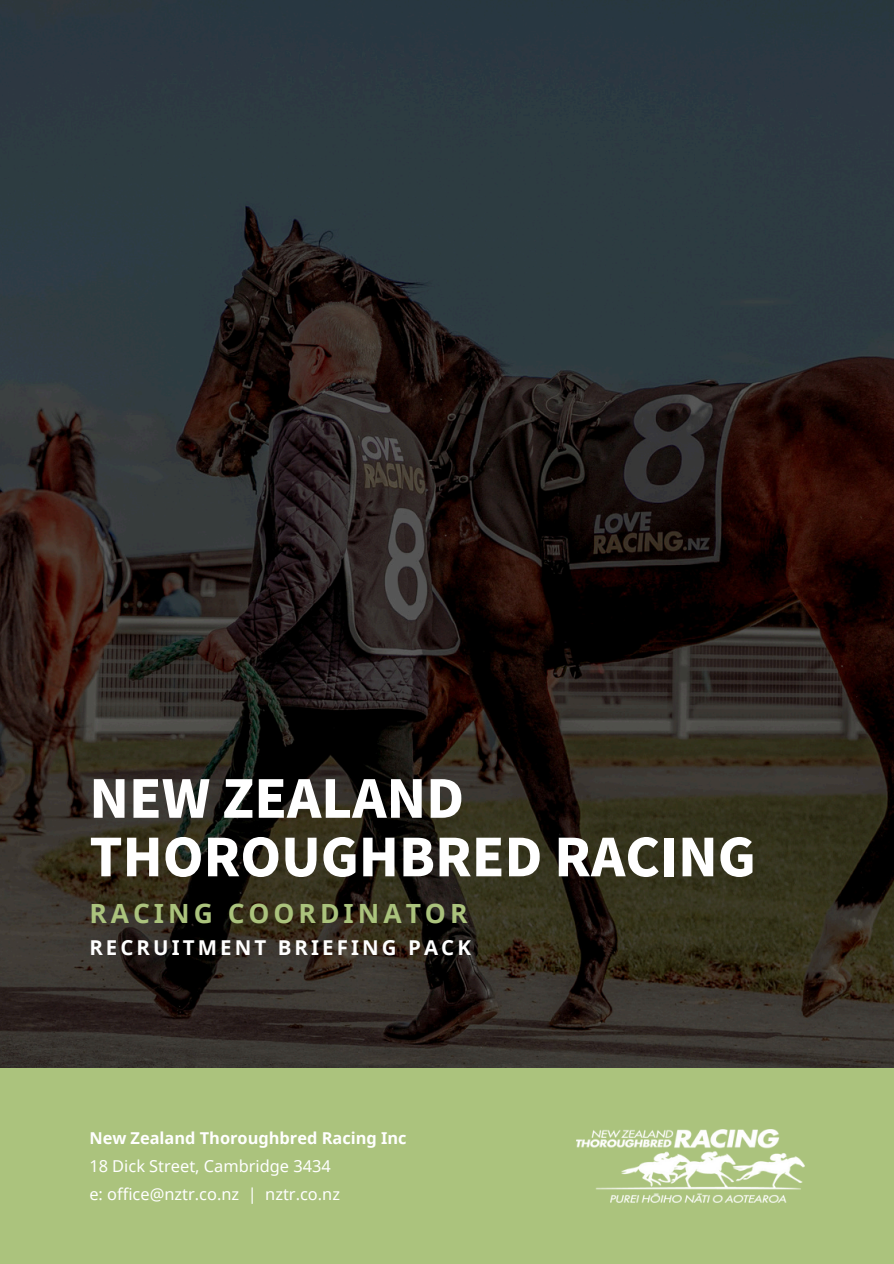
<style>
.page{position:relative;width:894px;height:1264px;background:#fff}
.page>*{position:absolute;margin:0;border:0;box-sizing:border-box;transform-origin:0 0}
.t1{font:900 51.9px/58.5px "Noto Sans JP";color:#fff}
.t2{font:700 26.4px "Noto Sans";letter-spacing:.15em;color:#abc37d}
.t3{font:700 20.4px "Noto Sans";letter-spacing:.15em;color:#fff}
.t4{font:16.35px "Noto Sans";color:#fff}
.t5{font:700 16.35px "Noto Sans";color:#fff}
</style>
<div class="page">
<div style="left:0;top:1066px;width:893px;height:197px;background:#abc37d"></div>
<img style="left:0;top:0;width:893px;height:1066px">
<img style="left:577px;top:1129px;width:227px;height:73px">
<p class="t1" style="left:89px;top:766px;width:667px">NEW ZEALAND<br>THOROUGHBRED RACING</p>
<p class="t2" style="left:89px;top:894px;width:379px">RACING COORDINATOR</p>
<p class="t3" style="left:89px;top:933px;width:383px">RECRUITMENT BRIEFING PACK</p>
<p class="t5" style="left:89px;top:1126px;width:319px">New Zealand Thoroughbred Racing Inc</p>
<h1 class="t4" style="left:89px;top:1154px;width:243px">18 Dick Street, Cambridge 3434</h1>
<h2 class="t4" style="left:89px;top:1182px;width:252px">e: office@nztr.co.nz | nztr.co.nz</h2>
</div>
